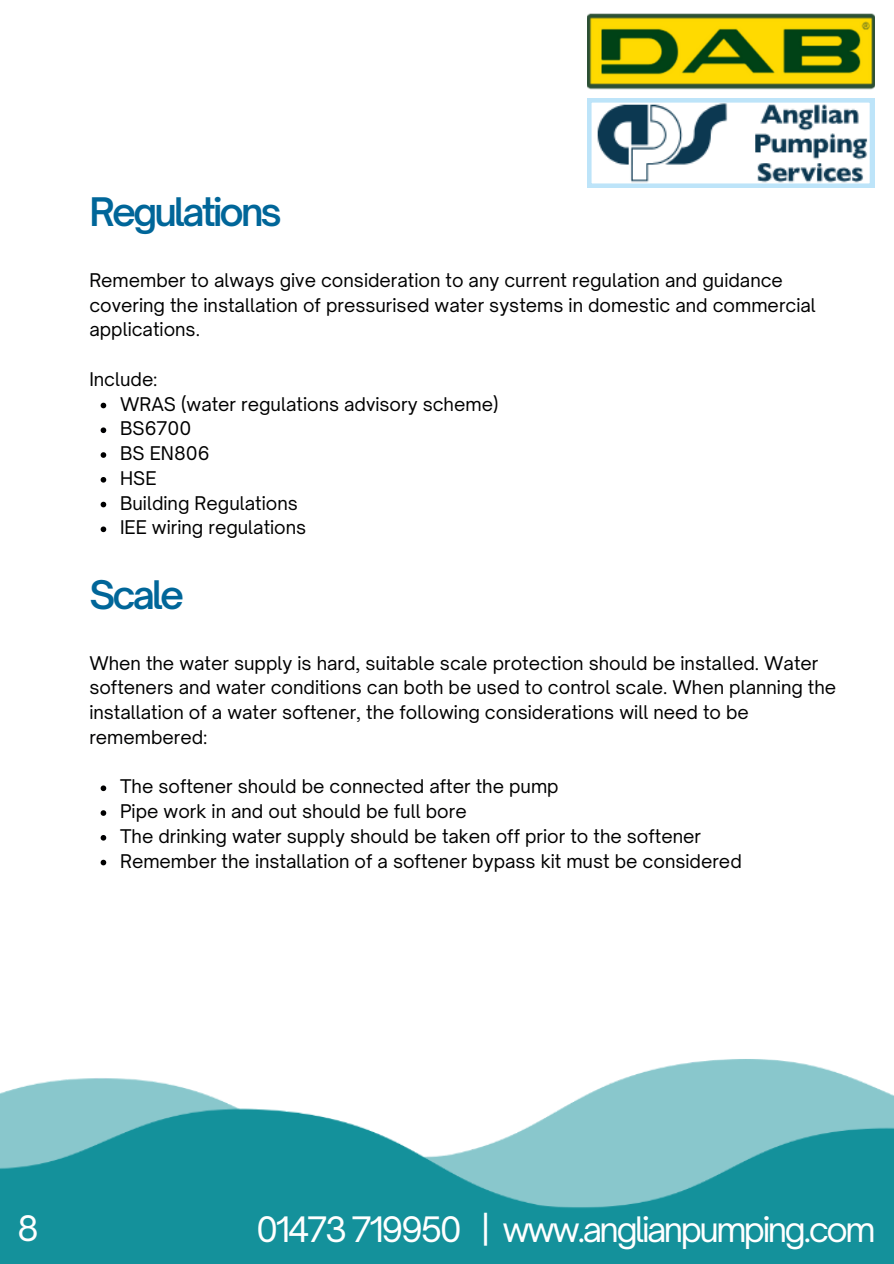
<style>
.page{position:relative;width:894px;height:1264px;background:#fff}
.page>*{position:absolute;margin:0;border:0;box-sizing:border-box;transform-origin:0 0}
.t1{font:600 37.65px "Open Sauce One";letter-spacing:-.075em;color:#069}
.t2{font:33.45px "Open Sauce One";letter-spacing:-.075em;color:#fff}
.t3{font:18px/24.8px "Open Sauce One";color:#000001}
</style>
<div class="page">
<img style="left:0;top:1059px;width:893px;height:204px">
<img style="left:587px;top:13px;width:286px;height:77px">
<svg style="left:587px;top:98px;width:286px;height:90px"></svg>
<svg style="left:101px;top:402px;width:5px;height:6px"></svg>
<svg style="left:101px;top:427px;width:5px;height:6px"></svg>
<svg style="left:101px;top:452px;width:5px;height:6px"></svg>
<svg style="left:101px;top:477px;width:5px;height:5px"></svg>
<svg style="left:101px;top:501px;width:5px;height:6px"></svg>
<svg style="left:101px;top:526px;width:5px;height:6px"></svg>
<svg style="left:101px;top:785px;width:5px;height:6px"></svg>
<svg style="left:101px;top:810px;width:5px;height:5px"></svg>
<svg style="left:101px;top:835px;width:5px;height:5px"></svg>
<svg style="left:101px;top:859px;width:5px;height:6px"></svg>
<p class="t1" style="left:89px;top:188px;width:194px">Regulations</p>
<p class="t3" style="left:89px;top:267px;width:727px">Remember to always give consideration to any current regulation and guidance covering the installation of pressurised water systems in domestic and commercial applications.</p>
<p class="t3" style="left:89px;top:366px;width:69px">Include:</p>
<p class="t3" style="left:120px;top:391px;width:380px">WRAS (water regulations advisory scheme)</p>
<p class="t3" style="left:120px;top:416px;width:73px">BS6700</p>
<p class="t3" style="left:120px;top:441px;width:91px">BS EN806</p>
<p class="t3" style="left:120px;top:465px;width:38px">HSE</p>
<h1 class="t3" style="left:120px;top:490px;width:179px">Building Regulations</h1>
<p class="t3" style="left:120px;top:515px;width:188px">IEE wiring regulations</p>
<p class="t1" style="left:89px;top:571px;width:96px">Scale</p>
<p class="t3" style="left:89px;top:650px;width:748px">When the water supply is hard, suitable scale protection should be installed. Water softeners and water conditions can both be used to control scale. When planning the installation of a water softener, the following considerations will need to be remembered:</p>
<p class="t3" style="left:120px;top:774px;width:440px">The softener should be connected after the pump</p>
<p class="t3" style="left:120px;top:798px;width:348px">Pipe work in and out should be full bore</p>
<p class="t3" style="left:120px;top:823px;width:582px">The drinking water supply should be taken off prior to the softener</p>
<p class="t3" style="left:120px;top:848px;width:623px">Remember the installation of a softener bypass kit must be considered</p>
<h2 class="t2" style="left:17px;top:1207px;width:23px">8</h2>
<p class="t2" style="left:256px;top:1208px;width:620px">01473 719950 | www.anglianpumping.com</p>
</div>
